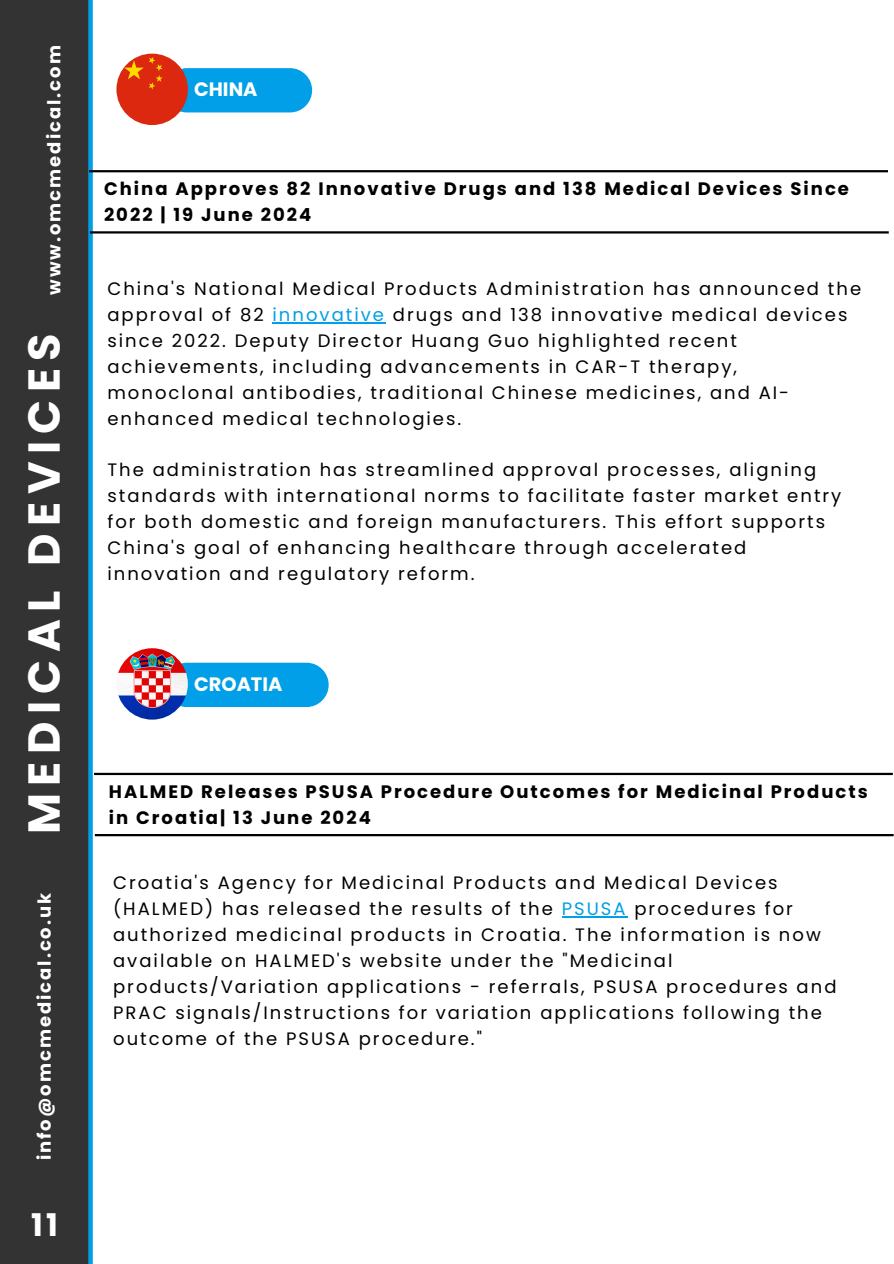
<style>
.page{position:relative;width:894px;height:1264px;background:#fff}
.page>*{position:absolute;margin:0;border:0;box-sizing:border-box;transform-origin:0 0}
.t1{font:700 44.7px "Poppins";letter-spacing:.165em;color:#fff}
.t2{font:700 31.2px "Poppins";color:#fff}
.t3{font:700 23.1px "Poppins";color:#fff}
.t4{font:23.1px "Poppins";color:#fff}
.t5{font:700 19.35px "Poppins";color:#fff}
.t6{font:18px/25.8px "Poppins";letter-spacing:.11em;color:#000}
.t7{font:700 18px/25.8px "Poppins";letter-spacing:.11em;color:#000}
.t8{font:700 18px "Poppins";letter-spacing:.11em;color:#fff}
.s1{color:#009fe7}
</style>
<div class="page">
<div style="left:0;top:0;width:89px;height:1263px;background:#333"></div>
<div style="left:88px;top:0;width:5px;height:1263px;background:#009fe7"></div>
<hr style="left:89px;top:170px;width:798px;height:2px;background:#000">
<hr style="left:90px;top:231px;width:798px;height:2px;background:#000">
<hr style="left:272px;top:322px;width:114px;height:1px;background:#009fe7">
<div style="left:165px;top:68px;width:147px;height:44px;background:#009fe7;border-radius:22px"></div>
<img style="left:116px;top:54px;width:72px;height:71px;border-radius:50%">
<div style="left:165px;top:662px;width:163px;height:45px;background:#009fe7;border-radius:22px"></div>
<img style="left:116px;top:648px;width:72px;height:71px;border-radius:50%">
<hr style="left:94px;top:772px;width:798px;height:3px;background:#000">
<hr style="left:95px;top:834px;width:798px;height:2px;background:#000">
<hr style="left:561px;top:916px;width:66px;height:1px;background:#009fe7">
<p class="t8" style="left:42px;top:295px;width:251px;rotate:-90deg">www.omcmedical.com</p>
<p class="t1" style="left:13px;top:834px;width:502px;rotate:-90deg">MEDICAL DEVICES</p>
<p class="t8" style="left:32px;top:1160px;width:269px;rotate:-90deg">info@omcmedical.co.uk</p>
<h3 class="t4" style="left:39px;top:1200px;width:16px">5</h3>
<p class="t2" style="left:31px;top:1203px;width:28px">11</p>
<h1 class="t3" style="left:43px;top:1206px;width:15px">2</h1>
<h1 class="t3" style="left:32px;top:1206px;width:22px">1<sub>5</sub></h1>
<p class="t5" style="left:194px;top:76px;width:65px">CHINA</p>
<p class="t7" style="left:104px;top:176px;width:746px">China Approves 82 Innovative Drugs and 138 Medical Devices Since<br>2022 | 19 June 2024</p>
<h2 class="t6" style="left:107px;top:276px;width:755px">China's National Medical Products Administration has announced the approval of 82 <span class="s1">innovative</span> drugs and 138 innovative medical devices since 2022. Deputy Director Huang Guo highlighted recent achievements, including advancements in CAR-T therapy, monoclonal antibodies, traditional Chinese medicines, and AI&shy;enhanced medical technologies.</h2>
<h3 class="t6" style="left:107px;top:457px;width:735px">The administration has streamlined approval processes, aligning standards with international norms to facilitate faster market entry for both domestic and foreign manufacturers. This effort supports China's goal of enhancing healthcare through accelerated innovation and regulatory reform.</h3>
<p class="t5" style="left:194px;top:670px;width:90px">CROATIA</p>
<h3 class="t7" style="left:109px;top:778px;width:760px">HALMED Releases PSUSA Procedure Outcomes for Medicinal Products in Croatia| 13 June 2024</h3>
<p class="t6" style="left:113px;top:870px;width:724px">Croatia's Agency for Medicinal Products and Medical Devices (HALMED) has released the results of the <span class="s1">PSUSA</span> procedures for authorized medicinal products in Croatia. The information is now available on HALMED's website under the "Medicinal products/Variation applications - referrals, PSUSA procedures and PRAC signals/Instructions for variation applications following the outcome of the PSUSA procedure."</p>
</div>
